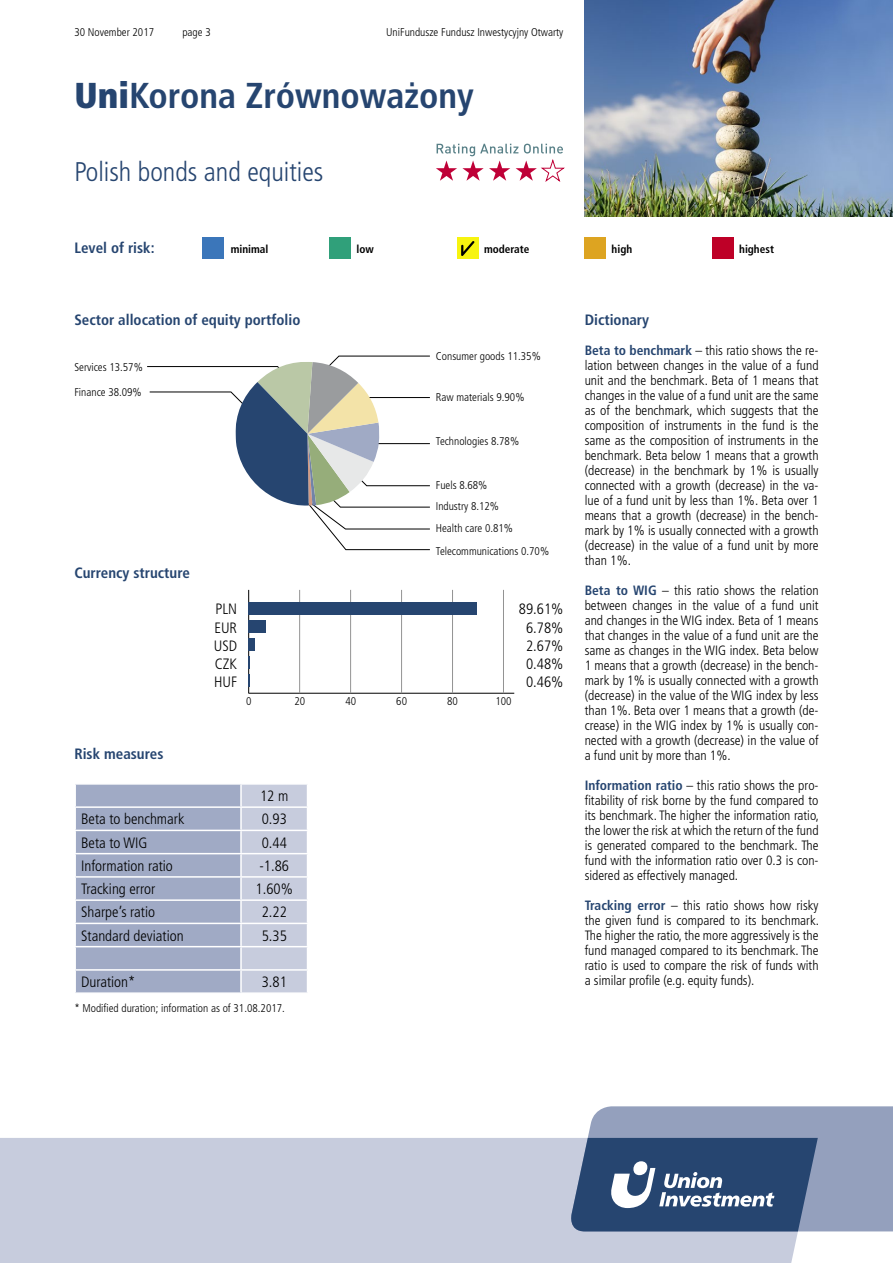
<style>
.page{position:relative;width:893px;height:1263px;background:#fff}
.page>*{position:absolute;margin:0;border:0;box-sizing:border-box;transform-origin:0 0}
.t1{font:700 condensed 36px "Frutiger LT Pro";color:#264570}
.t2{font:300 condensed 27px "Frutiger LT Pro";color:#264570}
.t3{font:300 condensed 15px/18.1px "Frutiger LT Pro";color:#000;text-align:justify}
.t4{font:700 condensed 15px "Frutiger LT Pro";color:#264570}
.t5{font:300 condensed 13.5px/15px "Frutiger LT Pro";color:#000;text-align:justify}
.t6{font:300 condensed 11.25px/21.3px "Frutiger LT Pro";color:#000}
.t7{font:700 condensed 11.25px "Frutiger LT Pro";color:#000}
.s1{font-weight:900}
.s2{font-weight:700;color:#264570}
</style>
<div class="page">
<div style="left:202px;top:238px;width:21px;height:21px;background:#3b76ba"></div>
<div style="left:330px;top:238px;width:21px;height:21px;background:#30a07a"></div>
<div style="left:457px;top:238px;width:21px;height:21px;background:#f7f410"></div>
<svg style="left:461px;top:241px;width:13px;height:15px"></svg>
<div style="left:585px;top:238px;width:21px;height:21px;background:#dda421"></div>
<div style="left:712px;top:238px;width:21px;height:21px;background:#be0027"></div>
<div style="left:0;top:1138px;width:818px;height:125px;background:#c7ccdd"></div>
<svg style="left:568px;top:1106px;width:325px;height:125px;background:#6a7d9e"></svg>
<svg style="left:436px;top:144px;width:128px;height:38px"></svg>
<img style="left:585px;top:0;width:308px;height:217px">
<svg style="left:75px;top:784px;width:232px;height:208px;background:#b1b9cf"></svg>
<svg style="left:147px;top:355px;width:283px;height:195px"></svg>
<hr style="left:248px;top:693px;width:266px;height:1px;background:#000">
<hr style="left:503px;top:590px;width:1px;height:103px;background:#939393">
<hr style="left:299px;top:590px;width:1px;height:103px;background:#939393">
<hr style="left:350px;top:590px;width:1px;height:103px;background:#939393">
<hr style="left:401px;top:590px;width:1px;height:103px;background:#939393">
<hr style="left:452px;top:590px;width:1px;height:103px;background:#939393">
<hr style="left:248px;top:590px;width:1px;height:103px;background:#000">
<div style="left:248px;top:602px;width:229px;height:12px;background:#264570"></div>
<div style="left:248px;top:620px;width:18px;height:12px;background:#264570"></div>
<div style="left:248px;top:638px;width:7px;height:13px;background:#264570"></div>
<svg style="left:248px;top:656px;width:2px;height:31px"></svg>
<p class="t6" style="left:74px;top:22px;width:81px">30 November 2017</p>
<p class="t6" style="left:182px;top:22px;width:30px">page 3</p>
<p class="t6" style="left:386px;top:22px;width:179px">UniFundusze Fundusz Inwestycyjny Otwarty</p>
<h1 class="t1" style="left:74px;top:75px;width:401px"><span class="s1">Uni</span>Korona Zrównoważony</h1>
<h2 class="t2" style="left:74px;top:156px;width:251px">Polish bonds and equities</h2>
<p class="t4" style="left:74px;top:239px;width:82px">Level of risk:</p>
<p class="t7" style="left:231px;top:242px;width:39px">minimal</p>
<p class="t7" style="left:356px;top:242px;width:19px">low</p>
<p class="t7" style="left:484px;top:242px;width:47px">moderate</p>
<p class="t7" style="left:612px;top:242px;width:22px">high</p>
<p class="t7" style="left:739px;top:242px;width:36px">highest</p>
<p class="t4" style="left:74px;top:311px;width:227px">Sector allocation of equity portfolio</p>
<p class="t6" style="left:74px;top:356px;width:70px">Services 13.57%</p>
<p class="t6" style="left:74px;top:381px;width:69px">Finance 38.09%</p>
<p class="t4" style="left:74px;top:564px;width:117px">Currency structure</p>
<p class="t3" style="left:214px;top:600px;width:25px">PLN EUR USD CZK HUF</p>
<p class="t6" style="left:436px;top:345px;width:106px">Consumer goods 11.35%</p>
<p class="t6" style="left:436px;top:386px;width:90px">Raw materials 9.90%</p>
<p class="t6" style="left:436px;top:431px;width:85px">Technologies 8.78%</p>
<p class="t6" style="left:436px;top:474px;width:65px">Fuels 8.68%<br>Industry 8.12%</p>
<p class="t6" style="left:436px;top:517px;width:115px;line-height:22.5px">Health care 0.81%<br>Telecommunications 0.70%</p>
<p class="t3" style="left:519px;top:600px;width:46px;text-align:center">89.61%<br>6.78%<br>2.67%<br>0.48%<br>0.46%</p>
<p class="t4" style="left:74px;top:745px;width:91px">Risk measures</p>
<p class="t6" style="left:246px;top:690px;width:7px">0</p>
<p class="t6" style="left:294px;top:690px;width:12px">20</p>
<p class="t6" style="left:345px;top:690px;width:12px">40</p>
<p class="t6" style="left:396px;top:690px;width:12px">60</p>
<p class="t6" style="left:447px;top:690px;width:12px">80</p>
<p class="t6" style="left:495px;top:690px;width:18px">100</p>
<p class="t3" style="left:260px;top:787px;width:30px">12 m</p>
<p class="t3" style="left:81px;top:810px;width:105px">Beta to benchmark</p>
<p class="t3" style="left:262px;top:810px;width:27px">0.93</p>
<p class="t3" style="left:81px;top:833px;width:68px">Beta to WIG</p>
<p class="t3" style="left:262px;top:833px;width:27px">0.44</p>
<p class="t3" style="left:81px;top:857px;width:93px">Information ratio</p>
<p class="t3" style="left:259px;top:857px;width:31px">-1.86</p>
<p class="t3" style="left:81px;top:880px;width:76px">Tracking error</p>
<p class="t3" style="left:256px;top:880px;width:39px">1.60%</p>
<p class="t3" style="left:81px;top:903px;width:75px">Sharpe’s ratio</p>
<p class="t3" style="left:262px;top:903px;width:27px">2.22</p>
<p class="t3" style="left:81px;top:926px;width:104px">Standard deviation</p>
<p class="t3" style="left:262px;top:926px;width:27px">5.35</p>
<p class="t3" style="left:81px;top:973px;width:56px">Duration*</p>
<p class="t3" style="left:262px;top:973px;width:27px">3.81</p>
<p class="t6" style="left:74px;top:998px;width:212px">* Modified duration; information as of 31.08.2017.</p>
<p class="t4" style="left:585px;top:311px;width:66px">Dictionary</p>
<p class="t5" style="left:585px;top:343px;width:235px"><span class="s2">Beta to benchmark</span> – this ratio shows the re&shy;lation between changes in the value of a fund unit and the benchmark. Beta of 1 means that changes in the value of a fund unit are the same as of the benchmark, which suggests that the composition of instruments in the fund is the same as the composition of instruments in the benchmark. Beta below 1 means that a growth (decrease) in the benchmark by 1% is usually connected with a growth (decrease) in the va&shy;lue of a fund unit by less than 1%. Beta over 1 means that a growth (decrease) in the bench&shy;mark by 1% is usually connected with a growth (decrease) in the value of a fund unit by more than 1%.</p>
<p class="t5" style="left:585px;top:583px;width:235px"><span class="s2">Beta to WIG</span> – this ratio shows the relation between changes in the value of a fund unit and changes in the WIG index. Beta of 1 means that changes in the value of a fund unit are the same as changes in the WIG index. Beta below 1 means that a growth (decrease) in the bench&shy;mark by 1% is usually connected with a growth (decrease) in the value of the WIG index by less than 1%. Beta over 1 means that a growth (de&shy;crease) in the WIG index by 1% is usually con&shy;nected with a growth (decrease) in the value of a fund unit by more than 1%.</p>
<p class="t5" style="left:585px;top:778px;width:236px"><span class="s2">Information ratio</span> – this ratio shows the pro&shy;fitability of risk borne by the fund compared to its benchmark. The higher the information ratio, the lower the risk at which the return of the fund is generated compared to the benchmark. The fund with the information ratio over 0.3 is con&shy;sidered as effectively managed.</p>
<p class="t5" style="left:585px;top:898px;width:236px"><span class="s2">Tracking error</span> – this ratio shows how risky the given fund is compared to its benchmark.<br>The higher the ratio, the more aggressively is the fund managed compared to its benchmark. The ratio is used to compare the risk of funds with a similar profile (e.g. equity funds).</p>
</div>
